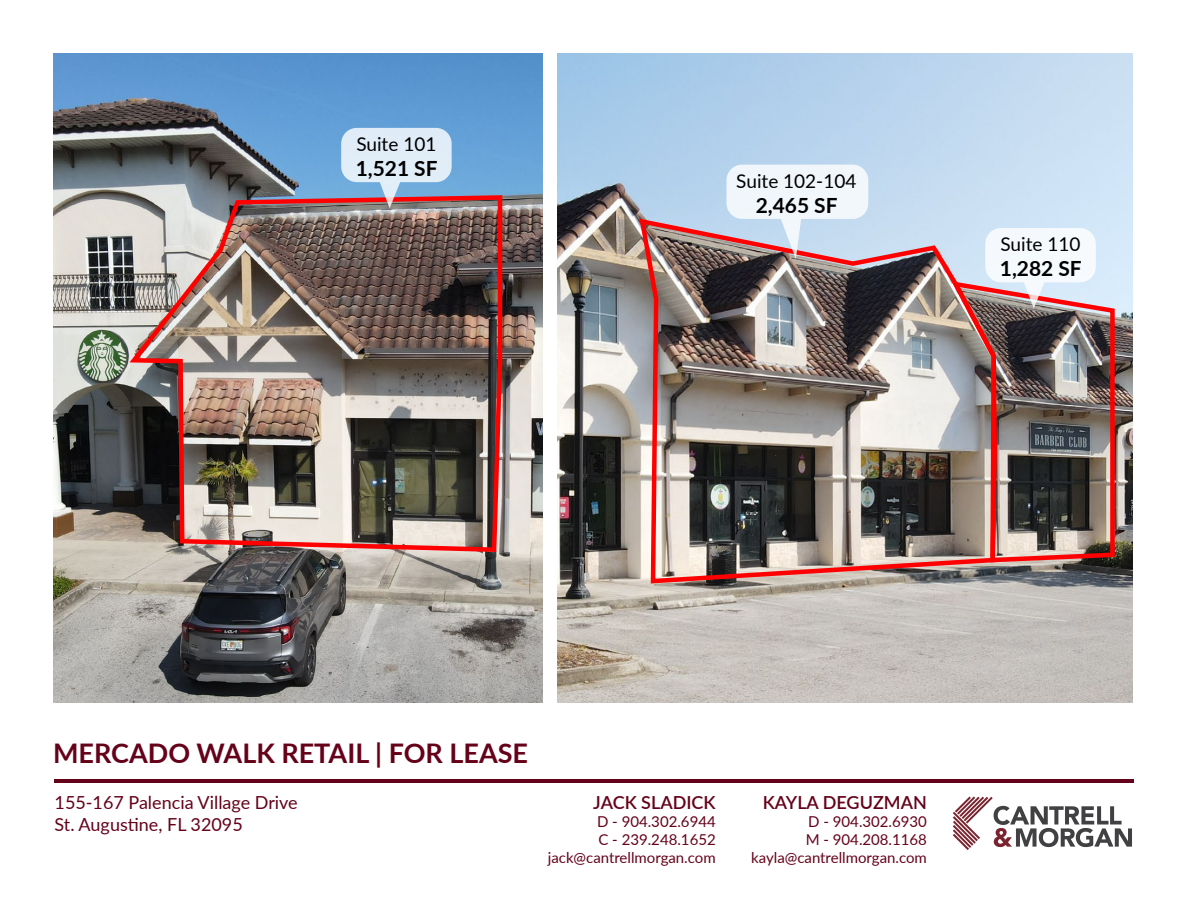
<style>
.page{position:relative;width:1188px;height:918px;background:#fff}
.page>*{position:absolute;margin:0;border:0;box-sizing:border-box;transform-origin:0 0}
.t1{font:700 27px "Lato";color:#65021a}
.t2{font:700 20.85px "Lato";color:#000}
.t3{font:19.05px "Lato";color:#000}
.t4{font:18px/21.6px "Lato";color:#65021a}
.t5{font:600 18px "Lato";color:#65021a}
.t6{font:15px/18px "Lato";color:#65021a;text-align:right}
</style>
<div class="page">
<img style="left:557px;top:53px;width:576px;height:649px">
<img style="left:53px;top:53px;width:489px;height:649px">
<hr style="left:54px;top:779px;width:1080px;height:3px;background:#65021a">
<svg style="left:953px;top:796px;width:179px;height:54px"></svg>
<img style="left:125px;top:193px;width:380px;height:361px">
<img style="left:637px;top:216px;width:361px;height:370px">
<svg style="left:726px;top:165px;width:142px;height:94px"></svg>
<img style="left:948px;top:278px;width:169px;height:287px">
<svg style="left:985px;top:228px;width:111px;height:81px"></svg>
<svg style="left:341px;top:128px;width:111px;height:80px;background:#c5cbdb"></svg>
<p class="t3" style="left:356px;top:131px;width:82px">Suite 101</p>
<h2 class="t2" style="left:356px;top:153px;width:83px">1,521 SF</h2>
<p class="t3" style="left:736px;top:167px;width:122px">Suite 102-104</p>
<h2 class="t2" style="left:756px;top:190px;width:83px">2,465 SF</h2>
<p class="t3" style="left:1001px;top:231px;width:82px">Suite 110</p>
<h2 class="t2" style="left:1000px;top:253px;width:83px">1,282 SF</h2>
<h1 class="t1" style="left:53px;top:734px;width:477px">MERCADO WALK RETAIL | FOR LEASE</h1>
<p class="t4" style="left:55px;top:791px;width:245px">155-167 Palencia Village Drive<br>St. Augustine, FL 32095</p>
<p class="t5" style="left:763px;top:790px;width:166px">KAYLA DEGUZMAN</p>
<p class="t5" style="left:593px;top:790px;width:124px">JACK SLADICK</p>
<p class="t6" style="left:548px;top:812px;width:169px">D - 904.302.6944<br>C - 239.248.1652 jack@cantrellmorgan.com</p>
<p class="t6" style="left:751px;top:812px;width:177px">D - 904.302.6930<br>M - 904.208.1168 kayla@cantrellmorgan.com</p>
</div>
